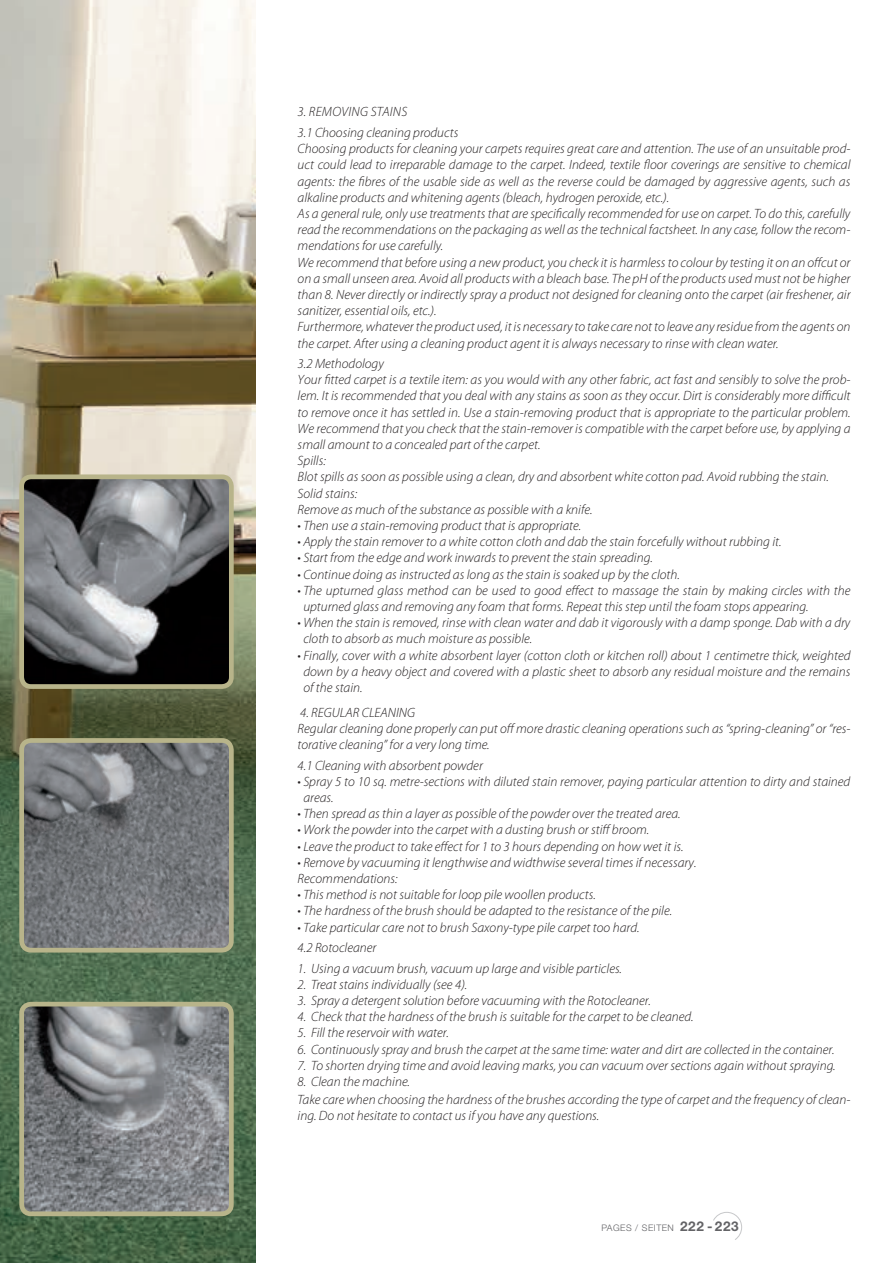
<style>
.page{position:relative;width:893px;height:1263px;background:#fff}
.page>*{position:absolute;margin:0;border:0;box-sizing:border-box;transform-origin:0 0}
.t1{font:italic 300 13.5px/16.2px "Myriad Pro";color:#231f20}
.t2{font:italic 300 13.5px "Myriad Pro";letter-spacing:.02em;color:#231f20}
.t3{font:300 9px "Helvetica Neue";letter-spacing:.05em;color:#636366}
.s1{font-weight:700;font-size:13.5px}
</style>
<div class="page">
<img style="left:0;top:0;width:255px;height:1263px">
<img style="left:25px;top:744px;width:203px;height:202px">
<div style="left:19px;top:738px;width:215px;height:214px;border:5px solid #b8b48a;border-radius:9px"></div>
<img style="left:25px;top:1008px;width:203px;height:202px">
<div style="left:19px;top:1002px;width:215px;height:214px;border:5px solid #b8b48a;border-radius:9px"></div>
<img style="left:25px;top:480px;width:203px;height:203px">
<div style="left:19px;top:474px;width:215px;height:215px;border:5px solid #b8b48a;border-radius:9px"></div>
<svg style="left:713px;top:1212px;width:29px;height:28px"></svg>
<p class="t2" style="left:298px;top:104px;width:111px">3. REMOVING STAINS</p>
<p class="t1" style="left:298px;top:124px;width:162px">3.1 Choosing cleaning products</p>
<p class="t1" style="left:298px;top:140px;width:554px;text-align:justify">Choosing products for cleaning your carpets requires great care and attention. The use of an unsuitable prod&shy;uct could lead to irreparable damage to the carpet. Indeed, textile floor coverings are sensitive to chemical agents: the fibres of the usable side as well as the reverse could be damaged by aggressive agents, such as alkaline products and whitening agents (bleach, hydrogen peroxide, etc.).</p>
<p class="t1" style="left:298px;top:205px;width:554px;text-align:justify">As a general rule, only use treatments that are specifically recommended for use on carpet. To do this, carefully read the recommendations on the packaging as well as the technical factsheet. In any case, follow the recom&shy;mendations for use carefully.</p>
<p class="t1" style="left:298px;top:254px;width:554px;text-align:justify">We recommend that before using a new product, you check it is harmless to colour by testing it on an offcut or on a small unseen area. Avoid all products with a bleach base. The pH of the products used must not be higher than 8. Never directly or indirectly spray a product not designed for cleaning onto the carpet (air freshener, air sanitizer, essential oils, etc.).</p>
<p class="t1" style="left:298px;top:319px;width:554px">Furthermore, whatever the product used, it is necessary to take care not to leave any residue from the agents on the carpet. After using a cleaning product agent it is always necessary to rinse with clean water.</p>
<p class="t1" style="left:298px;top:355px;width:88px">3.2 Methodology</p>
<p class="t1" style="left:298px;top:371px;width:554px;text-align:justify">Your fitted carpet is a textile item: as you would with any other fabric, act fast and sensibly to solve the prob&shy;lem. It is recommended that you deal with any stains as soon as they occur. Dirt is considerably more difficult to remove once it has settled in. Use a stain-removing product that is appropriate to the particular problem.<br>We recommend that you check that the stain-remover is compatible with the carpet before use, by applying a small amount to a concealed part of the carpet.</p>
<p class="t1" style="left:298px;top:452px;width:30px">Spills:</p>
<p class="t1" style="left:298px;top:469px;width:533px">Blot spills as soon as possible using a clean, dry and absorbent white cotton pad. Avoid rubbing the stain.</p>
<p class="t1" style="left:298px;top:485px;width:61px">Solid stains:</p>
<p class="t1" style="left:298px;top:501px;width:296px">Remove as much of the substance as possible with a knife.</p>
<p class="t1" style="left:298px;top:517px;width:285px">• Then use a stain-removing product that is appropriate.</p>
<p class="t1" style="left:298px;top:533px;width:485px">• Apply the stain remover to a white cotton cloth and dab the stain forcefully without rubbing it.</p>
<p class="t1" style="left:298px;top:550px;width:357px">• Start from the edge and work inwards to prevent the stain spreading.</p>
<p class="t1" style="left:298px;top:566px;width:384px">• Continue doing as instructed as long as the stain is soaked up by the cloth.</p>
<p class="t1" style="left:303px;top:582px;width:549px;text-indent:-6px">• The upturned glass method can be used to good effect to massage the stain by making circles with the upturned glass and removing any foam that forms. Repeat this step until the foam stops appearing.</p>
<p class="t1" style="left:303px;top:614px;width:549px;text-indent:-6px">• When the stain is removed, rinse with clean water and dab it vigorously with a damp sponge. Dab with a dry cloth to absorb as much moisture as possible.</p>
<p class="t1" style="left:303px;top:647px;width:549px;text-align:justify;text-indent:-6px">• Finally, cover with a white absorbent layer (cotton cloth or kitchen roll) about 1 centimetre thick, weighted down by a heavy object and covered with a plastic sheet to absorb any residual moisture and the remains of the stain.</p>
<p class="t1" style="left:300px;top:704px;width:117px">4. REGULAR CLEANING</p>
<p class="t1" style="left:298px;top:720px;width:554px">Regular cleaning done properly can put offmore drastic cleaning operations such as “spring-cleaning” or “res&shy;torative cleaning” for a very long time.</p>
<p class="t1" style="left:298px;top:757px;width:187px">4.1 Cleaning with absorbent powder</p>
<p class="t1" style="left:303px;top:773px;width:549px;text-indent:-6px">• Spray 5 to 10 sq. metre-sections with diluted stain remover, paying particular attention to dirty and stained areas.</p>
<p class="t1" style="left:298px;top:805px;width:384px">• Then spread as thin a layer as possible of the powder over the treated area.</p>
<p class="t1" style="left:298px;top:822px;width:353px">• Work the powder into the carpet with a dusting brush or stiff broom.</p>
<p class="t1" style="left:298px;top:838px;width:387px">• Leave the product to take effect for 1 to 3 hours depending on how wet it is.</p>
<p class="t1" style="left:298px;top:854px;width:400px">• Remove by vacuuming it lengthwise and widthwise several times if necessary.</p>
<p class="t1" style="left:298px;top:870px;width:101px">Recommendations:</p>
<p class="t1" style="left:298px;top:886px;width:300px">• This method is not suitable for loop pile woollen products.</p>
<p class="t1" style="left:298px;top:903px;width:376px">• The hardness of the brush should be adapted to the resistance of the pile.</p>
<p class="t1" style="left:298px;top:919px;width:343px">• Take particular care not to brush Saxony-type pile carpet too hard.</p>
<p class="t1" style="left:298px;top:939px;width:80px">4.2 Rotocleaner</p>
<p class="t1" style="left:298px;top:960px;width:326px">1. Using a vacuum brush, vacuum up large and visible particles.</p>
<p class="t1" style="left:298px;top:976px;width:171px">2. Treat stains individually (see 4).</p>
<p class="t1" style="left:298px;top:992px;width:355px">3. Spray a detergent solution before vacuuming with the Rotocleaner.</p>
<p class="t1" style="left:298px;top:1008px;width:397px">4. Check that the hardness of the brush is suitable for the carpet to be cleaned.</p>
<p class="t1" style="left:298px;top:1024px;width:153px">5. Fill the reservoir with water.</p>
<p class="t1" style="left:298px;top:1041px;width:538px">6. Continuously spray and brush the carpet at the same time: water and dirt are collected in the container.</p>
<p class="t1" style="left:298px;top:1057px;width:540px">7. To shorten drying time and avoid leaving marks, you can vacuum over sections again without spraying.</p>
<p class="t1" style="left:298px;top:1073px;width:114px">8. Clean the machine.</p>
<p class="t1" style="left:298px;top:1091px;width:554px">Take care when choosing the hardness of the brushes according the type of carpet and the frequency of clean&shy;ing. Do not hesitate to contact us if you have any questions.</p>
<p class="t3" style="left:601px;top:1222px;width:139px">PAGES / SEITEN <span class="s1">222 -223</span></p>
</div>
